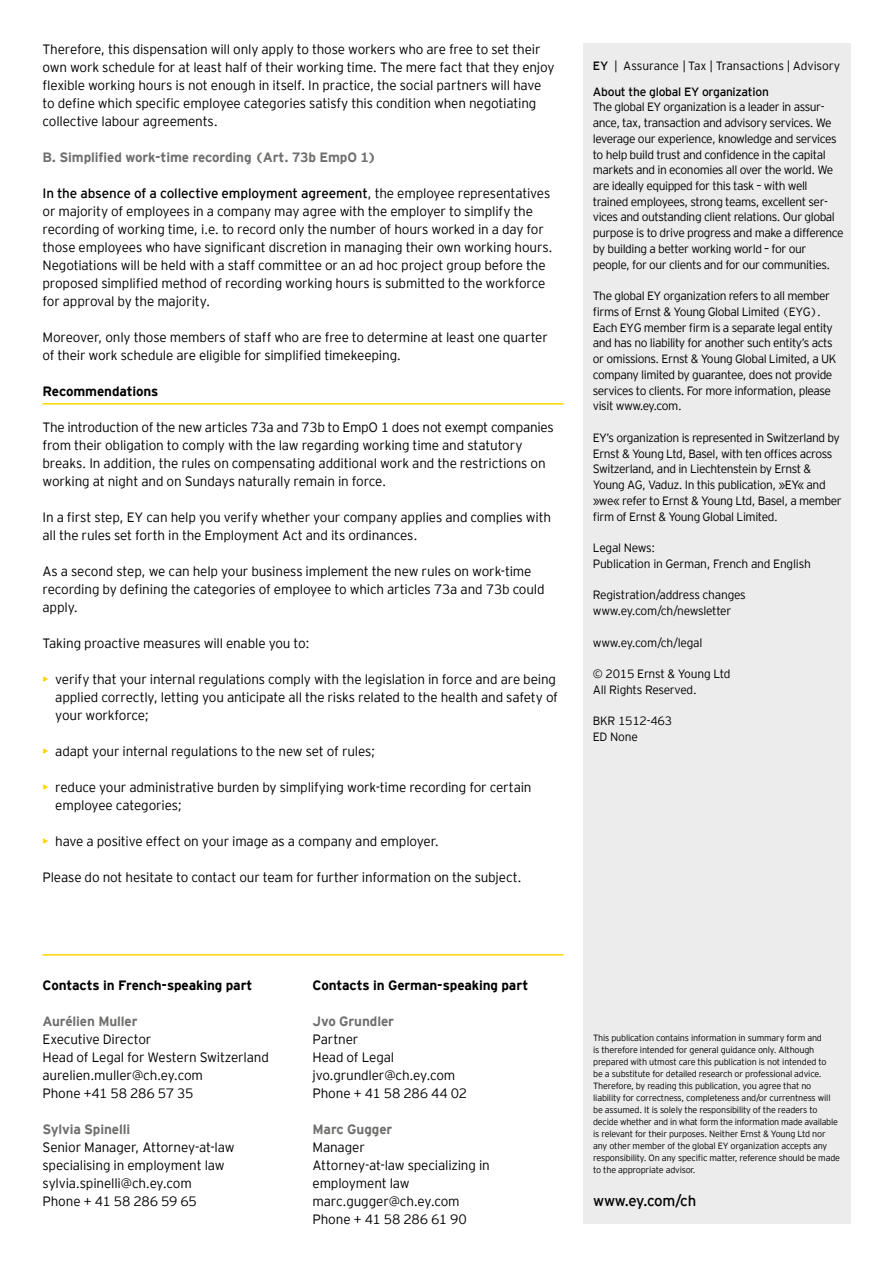
<style>
.page{position:relative;width:893px;height:1263px;background:#fff}
.page>*{position:absolute;margin:0;border:0;box-sizing:border-box;transform-origin:0 0}
.t1{font:15px "EY Interstate";letter-spacing:-.02em;color:#000}
.t2{font:300 13.5px/18px "EY Interstate";letter-spacing:-.015em;color:#000}
.t3{font:700 13.5px "EY Interstate";letter-spacing:-.01em;color:#6f6f6e}
.t4{font:700 13.5px "EY Interstate";letter-spacing:-.01em;color:#000}
.t5{font:300 12px/15.8px "EY Interstate";letter-spacing:-.035em;color:#000}
.t6{font:300 12px/25.3px "EY Interstate";letter-spacing:-.01em;color:#000}
.t7{font:300 9px/12px "EY Interstate";letter-spacing:-.02em;color:#000}
.s1{font-weight:400}
.s2{font-weight:400;color:#ffd400}
</style>
<div class="page">
<div style="left:583px;top:44px;width:267px;height:1180px;background:#ececed"></div>
<hr style="left:43px;top:954px;width:520px;height:2px;background:#ffd400">
<hr style="left:43px;top:403px;width:520px;height:2px;background:#ffd400">
<p class="t2" style="left:43px;top:39px;width:514px">Therefore, this dispensation will only apply to those workers who are free to set their own work schedule for at least half of their working time. The mere fact that they enjoy flexible working hours is not enough in itself. In practice, the social partners will have to define which specific employee categories satisfy this condition when negotiating collective labour agreements.</p>
<p class="t3" style="left:43px;top:147px;width:335px">B. Simplified work-time recording (Art. 73b EmpO 1)</p>
<p class="t2" style="left:43px;top:183px;width:512px"><span class="s1">In the absence of a collective employment agreement</span>, the employee representatives or majority of employees in a company may agree with the employer to simplify the recording of working time, i.e. to record only the number of hours worked in a day for those employees who have significant discretion in managing their own working hours.<br>Negotiations will be held with a staff committee or an ad hoc project group before the proposed simplified method of recording working hours is submitted to the workforce for approval by the majority.</p>
<p class="t2" style="left:43px;top:327px;width:507px">Moreover, only those members of staff who are free to determine at least one quarter of their work schedule are eligible for simplified timekeeping.</p>
<p class="t4" style="left:43px;top:381px;width:118px">Recommendations</p>
<p class="t2" style="left:43px;top:417px;width:513px">The introduction of the new articles 73a and 73b to EmpO 1 does not exempt companies from their obligation to comply with the law regarding working time and statutory breaks. In addition, the rules on compensating additional work and the restrictions on working at night and on Sundays naturally remain in force.</p>
<p class="t2" style="left:43px;top:507px;width:510px">In a first step, EY can help you verify whether your company applies and complies with all the rules set forth in the Employment Act and its ordinances.</p>
<p class="t2" style="left:43px;top:561px;width:504px">As a second step, we can help your business implement the new rules on work-time recording by defining the categories of employee to which articles 73a and 73b could apply.</p>
<p class="t2" style="left:43px;top:633px;width:268px">Taking proactive measures will enable you to:</p>
<p class="t2" style="left:55px;top:669px;width:504px;text-indent:-13px"><span class="s2">•</span> verify that your internal regulations comply with the legislation in force and are being applied correctly, letting you anticipate all the risks related to the health and safety of your workforce;</p>
<p class="t2" style="left:43px;top:741px;width:334px"><span class="s2">•</span> adapt your internal regulations to the new set of rules;</p>
<p class="t2" style="left:55px;top:777px;width:478px;text-indent:-13px"><span class="s2">•</span> reduce your administrative burden by simplifying work-time recording for certain employee categories;</p>
<p class="t2" style="left:43px;top:831px;width:398px"><span class="s2">•</span> have a positive effect on your image as a company and employer.</p>
<p class="t2" style="left:43px;top:867px;width:481px">Please do not hesitate to contact our team for further information on the subject.</p>
<p class="t6" style="left:593px;top:53px;width:249px"><span class="s1">EY</span> | Assurance | Tax | Transactions | Advisory<br><span class="s1">About the global EY organization</span></p>
<p class="t5" style="left:593px;top:98px;width:252px">The global EY organization is a leader in assur&shy;ance, tax, transaction and advisory services. We leverage our experience, knowledge and services to help build trust and confidence in the capital markets and in economies all over the world. We are ideally equipped for this task – with well trained employees, strong teams, excellent ser&shy;vices and outstanding client relations. Our global purpose is to drive progress and make a difference by building a better working world – for our people, for our clients and for our communities.</p>
<p class="t5" style="left:593px;top:287px;width:245px">The global EY organization refers to all member firms of Ernst &amp; Young Global Limited (EYG).<br>Each EYG member firm is a separate legal entity and has no liability for another such entity’s acts or omissions. Ernst &amp; Young Global Limited, a UK company limited by guarantee, does not provide services to clients. For more information, please visit www.ey.com.</p>
<p class="t5" style="left:593px;top:429px;width:250px">EY’s organization is represented in Switzerland by Ernst &amp; Young Ltd, Basel, with ten offices across Switzerland, and in Liechtenstein by Ernst &amp; Young AG, Vaduz. In this publication, »EY« and »we« refer to Ernst &amp; Young Ltd, Basel, a member firm of Ernst &amp; Young Global Limited.</p>
<p class="t5" style="left:593px;top:539px;width:219px">Legal News:<br>Publication in German, French and English</p>
<p class="t5" style="left:593px;top:587px;width:154px">Registration/address changes www.ey.com/ch/newsletter</p>
<p class="t5" style="left:593px;top:634px;width:111px">www.ey.com/ch/legal</p>
<p class="t5" style="left:593px;top:665px;width:139px">© 2015 Ernst &amp; Young Ltd<br>All Rights Reserved.</p>
<p class="t5" style="left:593px;top:713px;width:81px">BKR 1512-463<br>ED None</p>
<p class="t4" style="left:43px;top:975px;width:212px">Contacts in French-speaking part</p>
<p class="t3" style="left:43px;top:1011px;width:96px">Aurélien Muller</p>
<p class="t2" style="left:43px;top:1029px;width:228px">Executive Director<br>Head of Legal for Western Switzerland aurelien.muller@ch.ey.com<br>Phone +41 58 286 57 35</p>
<p class="t3" style="left:43px;top:1119px;width:89px">Sylvia Spinelli</p>
<p class="t2" style="left:43px;top:1137px;width:194px">Senior Manager, Attorney-at-law specialising in employment law sylvia.spinelli@ch.ey.com<br>Phone + 41 58 286 59 65</p>
<p class="t4" style="left:313px;top:975px;width:217px">Contacts in German-speaking part</p>
<p class="t3" style="left:313px;top:1011px;width:83px">Jvo Grundler</p>
<p class="t2" style="left:313px;top:1029px;width:156px">Partner<br>Head of Legal jvo.grundler@ch.ey.com<br>Phone + 41 58 286 44 02</p>
<p class="t3" style="left:313px;top:1119px;width:81px">Marc Gugger</p>
<p class="t2" style="left:313px;top:1137px;width:179px">Manager<br>Attorney-at-law specializing in employment law marc.gugger@ch.ey.com<br>Phone + 41 58 286 61 90</p>
<p class="t7" style="left:593px;top:1031px;width:248px">This publication contains information in summary form and<br>is therefore intended for general guidance only. Although prepared with utmost care this publication is not intended to<br>be a substitute for detailed research or professional advice.<br>Therefore, by reading this publication, you agree that no liability for correctness, completeness and/or currentness will be assumed. It is solely the responsibility of the readers to decide whether and in what form the information made available is relevant for their purposes. Neither Ernst &amp; Young Ltd nor any other member of the global EY organization accepts any responsibility. On any specific matter, reference should be made to the appropriate advisor.</p>
<p class="t1" style="left:593px;top:1190px;width:105px">www.ey.com/ch</p>
</div>
